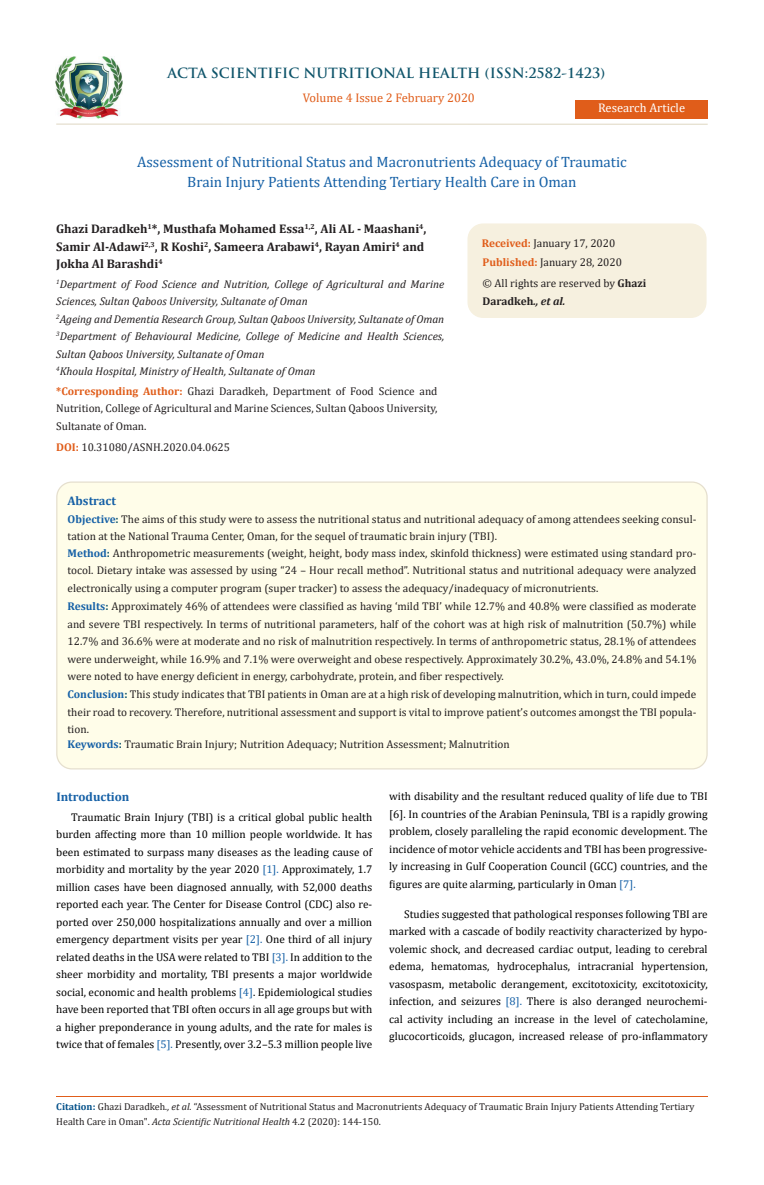
<style>
.page{position:relative;width:764px;height:1185px;background:#fff}
.page>*{position:absolute;margin:0;border:0;box-sizing:border-box;transform-origin:0 0}
.t1{font:15px/20px "Cambria";color:#1560a6;text-align:center}
.t2{font:700 13.75px "Trajan Pro";color:#0e546a}
.t3{font:700 12.5px/17.5px "Cambria";color:#231f20}
.t4{font:12.5px "Cambria";color:#e05d1a}
.t5{font:700 12.5px "Cambria";color:#1560a6}
.t6{font:12.5px "Cambria";color:#fff}
.t7{font:11.25px/17.5px "Cambria";color:#231f20;text-align:justify}
.t8{font:11.25px/17.5px "Cambria";color:#000;text-align:justify}
.t9{font:italic 11.25px/17.5px "Cambria";color:#231f20}
.t10{font:10px/15px "Cambria";color:#231f20}
.s1{font-weight:700;color:#e05d1a}
.s2{font-weight:700}
.s3{font-weight:700;font-style:italic}
.s4{font-weight:700;color:#1560a6}
.s5{font-weight:700;color:#0e546a}
.s6{color:#1560a6}
.s7{font-weight:700;color:#035089}
.s8{font-style:italic}
</style>
<div class="page">
<img style="left:56px;top:57px;width:66px;height:61px">
<div style="left:575px;top:100px;width:132px;height:19px;background:#e05d1a"></div>
<div style="left:57px;top:482px;width:650px;height:287px;background:#fffde9;border-radius:15px"></div>
<div style="left:468px;top:224px;width:238px;height:93px;background:#f6f0df;border-radius:15px"></div>
<div style="left:467px;top:223px;width:239px;height:95px;border:1px solid #f6f0df;border-radius:15px"></div>
<hr style="left:56px;top:123px;width:651px;height:2px;background:#e5dfce">
<hr style="left:56px;top:1096px;width:651px;height:1px;background:#e05d1a">
<p class="t2" style="left:167px;top:64px;width:439px">ACTA SCIENTIFIC NUTRITIONAL HEALTH (ISSN:2582-1423)</p>
<p class="t4" style="left:303px;top:91px;width:174px">Volume 4 Issue 2 February 2020</p>
<p class="t6" style="left:598px;top:101px;width:89px">Research Article</p>
<p class="t1" style="left:137px;top:152px;width:491px">Assessment of Nutritional Status and Macronutrients Adequacy of Traumatic<br>Brain Injury Patients Attending Tertiary Health Care in Oman</p>
<p class="t3" style="left:56px;top:220px;width:372px">Ghazi Daradkeh<sup>1</sup>*, Musthafa Mohamed Essa<sup>1,2</sup>, Ali AL - Maashani<sup>4</sup>,<br>Samir Al-Adawi<sup>2,3</sup>, R Koshi<sup>2</sup>, Sameera Arabawi<sup>4</sup>, Rayan Amiri<sup>4</sup> and<br>Jokha Al Barashdi<sup>4</sup></p>
<p class="t9" style="left:56px;top:274px;width:389px"><sup>1</sup>Department of Food Science and Nutrition, College of Agricultural and Marine<br>Sciences, Sultan Qaboos University, Sultanate of Oman</p>
<p class="t9" style="left:56px;top:309px;width:389px"><sup>2</sup>Ageing and Dementia Research Group, Sultan Qaboos University, Sultanate of Oman</p>
<p class="t9" style="left:56px;top:327px;width:389px"><sup>3</sup>Department of Behavioural Medicine, College of Medicine and Health Sciences,<br>Sultan Qaboos University, Sultanate of Oman</p>
<p class="t9" style="left:56px;top:362px;width:261px"><sup>4</sup>Khoula Hospital, Ministry of Health, Sultanate of Oman</p>
<p class="t7" style="left:56px;top:382px;width:383px"><span class="s1">*Corresponding Author:</span> Ghazi Daradkeh, Department of Food Science and Nutrition, College of Agricultural and Marine Sciences, Sultan Qaboos University, Sultanate of Oman.</p>
<p class="t7" style="left:482px;top:234px;width:135px"><span class="s1">Received:</span> January 17, 2020</p>
<p class="t7" style="left:482px;top:274px;width:165px">© All rights are reserved by <span class="s2">Ghazi<br>Daradkeh</span><span class="s3">., et al.</span></p>
<p class="t7" style="left:482px;top:253px;width:141px"><span class="s1">Published:</span> January 28, 2020</p>
<p class="t7" style="left:56px;top:438px;width:175px"><span class="s1">DOI:</span> 10.31080/ASNH.2020.04.0625</p>
<p class="t5" style="left:67px;top:491px;width:50px">Abstract</p>
<p class="t7" style="left:68px;top:510px;width:630px"><span class="s4">Objective</span><span class="s5">:</span> The aims of this study were to assess the nutritional status and nutritional adequacy of among attendees seeking consul&shy;tation at the National Trauma Center, Oman, for the sequel of traumatic brain injury (TBI).</p>
<p class="t7" style="left:68px;top:544px;width:630px"><span class="s4">Method</span><span class="s5">:</span> Anthropometric measurements (weight, height, body mass index, skinfold thickness) were estimated using standard pro&shy;tocol. Dietary intake was assessed by using “24 – Hour recall method”. Nutritional status and nutritional adequacy were analyzed electronically using a computer program (super tracker) to assess the adequacy/inadequacy of micronutrients.</p>
<p class="t7" style="left:68px;top:598px;width:630px"><span class="s4">Results</span><span class="s5">:</span> Approximately 46% of attendees were classified as having ‘mild TBI’ while 12.7% and 40.8% were classified as moderate and severe TBI respectively. In terms of nutritional parameters, half of the cohort was at high risk of malnutrition (50.7%) while 12.7% and 36.6% were at moderate and no risk of malnutrition respectively. In terms of anthropometric status, 28.1% of attendees were underweight, while 16.9% and 7.1% were overweight and obese respectively. Approximately 30.2%, 43.0%, 24.8% and 54.1% were noted to have energy deficient in energy, carbohydrate, protein, and fiber respectively.</p>
<p class="t7" style="left:67px;top:685px;width:630px"><span class="s4">Conclusion</span><span class="s5">:</span> This study indicates that TBI patients in Oman are at a high risk of developing malnutrition, which in turn, could impede their road to recovery. Therefore, nutritional assessment and support is vital to improve patient’s outcomes amongst the TBI popula&shy;tion.</p>
<p class="t7" style="left:68px;top:736px;width:444px"><span class="s4">Keywords</span><span class="s5">:</span> Traumatic Brain Injury; Nutrition Adequacy; Nutrition Assessment; Malnutrition</p>
<p class="t5" style="left:56px;top:788px;width:75px">Introduction</p>
<p class="t8" style="left:389px;top:788px;width:320px">with disability and the resultant reduced quality of life due to TBI [6]. In countries of the Arabian Peninsula, TBI is a rapidly growing problem, closely paralleling the rapid economic development. The incidence of motor vehicle accidents and TBI has been progressive&shy;ly increasing in Gulf Cooperation Council (GCC) countries, and the figures are quite alarming, particularly in Oman <span class="s6">[7].</span></p>
<p class="t8" style="left:389px;top:905px;width:320px;text-indent:15px">Studies suggested that pathological responses following TBI are marked with a cascade of bodily reactivity characterized by hypo&shy;volemic shock, and decreased cardiac output, leading to cerebral edema, hematomas, hydrocephalus, intracranial hypertension, vasospasm, metabolic derangement, excitotoxicity, excitotoxicity, infection, and seizures <span class="s6">[8].</span> There is also deranged neurochemi&shy;cal activity including an increase in the level of catecholamine, glucocorticoids, glucagon, increased release of pro-inflammatory</p>
<p class="t8" style="left:56px;top:808px;width:317px;text-indent:15px">Traumatic Brain Injury (TBI) is a critical global public health burden affecting more than 10 million people worldwide. It has been estimated to surpass many diseases as the leading cause of morbidity and mortality by the year 2020 <span class="s6">[1].</span> Approximately, 1.7 million cases have been diagnosed annually, with 52,000 deaths reported each year. The Center for Disease Control (CDC) also re&shy;ported over 250,000 hospitalizations annually and over a million emergency department visits per year <span class="s6">[2].</span> One third of all injury related deaths in the USA were related to TBI <span class="s6">[3].</span> In addition to the sheer morbidity and mortality, TBI presents a major worldwide social, economic and health problems <span class="s6">[4]</span>. Epidemiological studies have been reported that TBI often occurs in all age groups but with a higher preponderance in young adults, and the rate for males is twice that of females <span class="s6">[5].</span> Presently, over 3.2–5.3 million people live</p>
<p class="t10" style="left:56px;top:1099px;width:640px"><span class="s7">Citation:</span> Ghazi Daradkeh<span class="s8">., et al.</span> “Assessment of Nutritional Status and Macronutrients Adequacy of Traumatic Brain Injury Patients Attending Tertiary<br>Health Care in Oman". <span class="s8">Acta Scientific Nutritional Health</span> 4.2 (2020): 144-150.</p>
</div>
